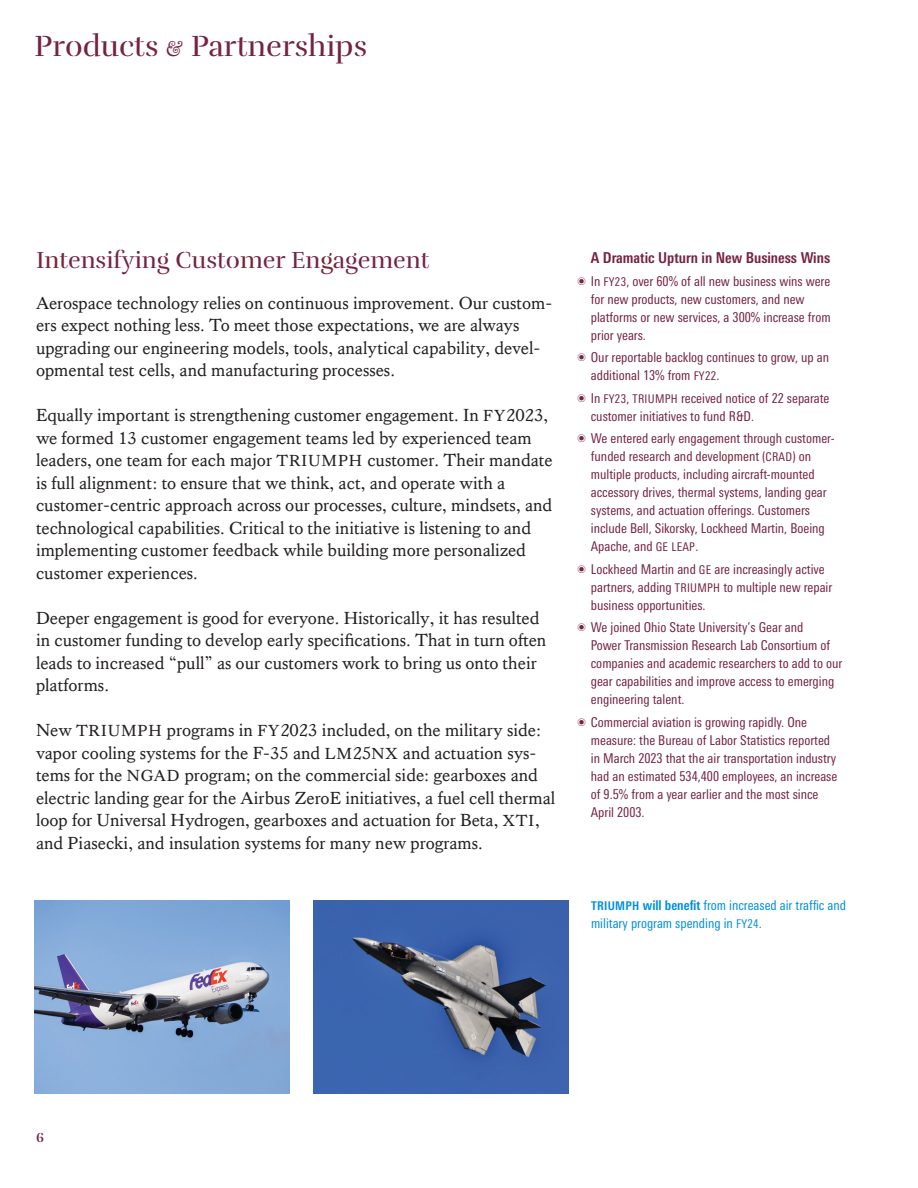
<style>
.page{position:relative;width:918px;height:1188px;background:#fff}
.page>*{position:absolute;margin:0;border:0;box-sizing:border-box;transform-origin:0 0}
.Headline{font:30px "Rufina Stencil Regular";color:#74253d}
.Subhead-1{font:24px "Rufina Stencil Regular";color:#74253d}
.Text-2{font:18px/22.5px "Kings Caslon";color:#231f20}
.Bullet_Subhead{font:700 condensed 15px "Univers Next Pro";color:#74253d}
.Bullets{font:condensed 13.5px/18px "Univers Next Pro";color:#74253d}
.Photo_caption{font:condensed 13.5px/18px "Univers Next Pro";color:#008fde}
.t1{font:13.5px "Rufina Stencil Bold";color:#74253d}
.s1{font-family:"Kings Caslon";font-size:21px}
.s2{font-size:16.5px}
.s3{font-family:"Carta Std";font-stretch:normal;font-size:12px}
.s4{font-size:12px}
.s5{font-weight:700;font-size:12px}
.s6{font-weight:700}
</style>
<div class="page">
<img style="left:314px;top:900px;width:254px;height:194px">
<img style="left:35px;top:900px;width:255px;height:194px">
<p class="Headline" style="left:35px;top:28px;width:334px">Products <span class="s1">&amp;</span> Partnerships</p>
<p class="Subhead-1" style="left:36px;top:245px;width:395px">Intensifying Customer Engagement</p>
<p class="Text-2" style="left:36px;top:291px;width:518px">Aerospace technology relies on continuous improvement. Our custom&shy;ers expect nothing less. To meet those expectations, we are always upgrading our engineering models, tools, analytical capability, devel&shy;opmental test cells, and manufacturing processes.</p>
<p class="Text-2" style="left:36px;top:404px;width:518px">Equally important is strengthening customer engagement. In <span class="s2">FY</span>2023, we formed 13 customer engagement teams led by experienced team leaders, one team for each major <span class="s2">TRIUMPH</span> customer. Their mandate is full alignment: to ensure that we think, act, and operate with a customer-centric approach across our processes, culture, mindsets, and technological capabilities. Critical to the initiative is listening to and implementing customer feedback while building more personalized customer experiences.</p>
<p class="Text-2" style="left:36px;top:606px;width:512px">Deeper engagement is good for everyone. Historically, it has resulted in customer funding to develop early specifications. That in turn often leads to increased “pull” as our customers work to bring us onto their platforms.</p>
<p class="Text-2" style="left:36px;top:719px;width:521px">New <span class="s2">TRIUMPH</span> programs in <span class="s2">FY</span>2023 included, on the military side: vapor cooling systems for the F-35 and <span class="s2">LM</span>25<span class="s2">NX</span> and actuation sys&shy;tems for the <span class="s2">NGAD</span> program; on the commercial side: gearboxes and electric landing gear for the Airbus ZeroE initiatives, a fuel cell thermal loop for Universal Hydrogen, gearboxes and actuation for Beta, <span class="s2">XTI</span>, and Piasecki, and insulation systems for many new programs.</p>
<p class="Bullet_Subhead" style="left:591px;top:249px;width:241px">A Dramatic Upturn in New Business Wins</p>
<p class="Bullets" style="left:591px;top:272px;width:241px;text-indent:-14px"><span class="s3">◉</span> In <span class="s4">FY23</span>, over 60% of all new business wins were for new products, new customers, and new platforms or new services, a 300% increase from prior years.</p>
<p class="Bullets" style="left:591px;top:348px;width:240px;text-indent:-14px"><span class="s3">◉</span> Our reportable backlog continues to grow, up an additional 13% from <span class="s4">FY22</span>.</p>
<p class="Bullets" style="left:591px;top:389px;width:240px;text-indent:-14px"><span class="s3">◉</span> In <span class="s4">FY23</span>, <span class="s4">TRIUMPH</span> received notice of 22 separate customer initiatives to fund R&amp;D.</p>
<p class="Bullets" style="left:591px;top:429px;width:245px;text-indent:-14px"><span class="s3">◉</span> We entered early engagement through customer&shy;funded research and development (<span class="s4">CRAD</span>) on multiple products, including aircraft-mounted accessory drives, thermal systems, landing gear systems, and actuation offerings. Customers include Bell, Sikorsky, Lockheed Martin, Boeing Apache, and <span class="s4">GE LEAP</span>.</p>
<p class="Bullets" style="left:591px;top:560px;width:243px;text-indent:-14px"><span class="s3">◉</span> Lockheed Martin and <span class="s4">GE</span> are increasingly active partners, adding <span class="s4">TRIUMPH</span> to multiple new repair business opportunities.</p>
<p class="Bullets" style="left:591px;top:618px;width:253px;text-indent:-14px"><span class="s3">◉</span> We joined Ohio State University’s Gear and<br>Power Transmission Research Lab Consortium of companies and academic researchers to add to our gear capabilities and improve access to emerging engineering talent.</p>
<p class="Bullets" style="left:591px;top:713px;width:248px;text-indent:-14px"><span class="s3">◉</span> Commercial aviation is growing rapidly. One measure: the Bureau of Labor Statistics reported in March 2023 that the air transportation industry had an estimated 534,400 employees, an increase of 9.5% from a year earlier and the most since April 2003.</p>
<p class="Photo_caption" style="left:591px;top:896px;width:256px"><span class="s5">TRIUMPH</span> <span class="s6">will benefit</span> from increased air traffic and military program spending in <span class="s4">FY24</span>.</p>
<p class="t1" style="left:36px;top:1129px;width:9px">6</p>
</div>
